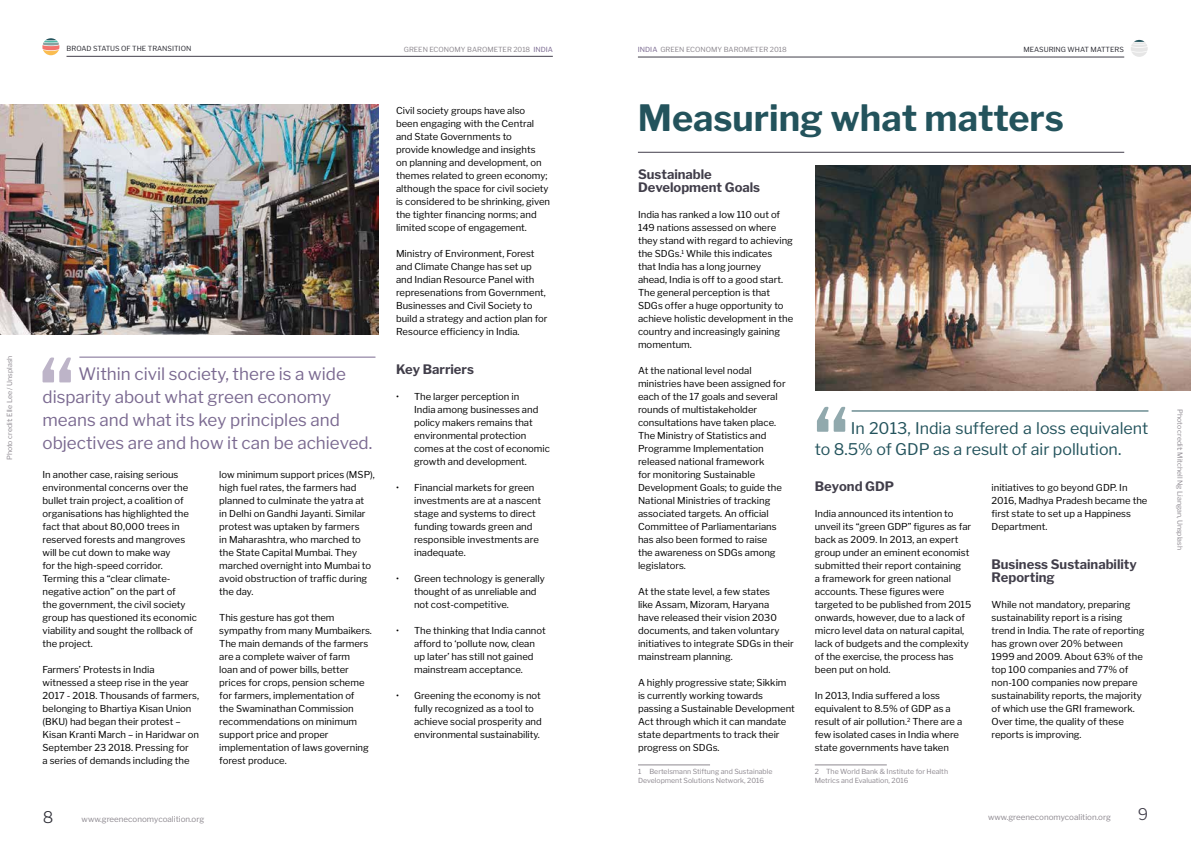
<style>
.page{position:relative;width:1191px;height:842px;background:#fff}
.page>*{position:absolute;margin:0;border:0;box-sizing:border-box;transform-origin:0 0}
.t1{font:700 36px "Libre Franklin";color:#23535c}
.t2{font:17px/23px "Libre Franklin";color:#7b6a91}
.t3{font:16px/21px "Libre Franklin";color:#23535c}
.t4{font:300 16px "Libre Franklin";color:#413e4a}
.t5{font:300 16px "Libre Franklin";color:#2d2d35}
.t6{font:700 13px/13px "Libre Franklin";color:#413e4a}
.t7{font:9.5px/13px "Libre Franklin";color:#000}
.t8{font:8px "Libre Franklin";color:#8e8990}
.t9{font:7px/9px "Libre Franklin";color:#8e8990}
.t10{font:7px "Libre Franklin";color:#2d2d35}
.s1{color:#7b6a91}
</style>
<div class="page">
<hr style="left:67px;top:56px;width:486px;height:1px;background:#413e4a">
<hr style="left:638px;top:57px;width:486px;height:1px;background:#413e4a">
<svg style="left:42px;top:38px;width:17px;height:17px"></svg>
<img style="left:0;top:105px;width:378px;height:229px">
<hr style="left:638px;top:764px;width:72px;height:1px;background:#8e8990">
<hr style="left:814px;top:764px;width:72px;height:1px;background:#8e8990">
<hr style="left:851px;top:410px;width:297px;height:1px;background:#23535c">
<svg style="left:817px;top:407px;width:28px;height:25px"></svg>
<img style="left:815px;top:166px;width:376px;height:224px">
<svg style="left:1131px;top:40px;width:16px;height:17px"></svg>
<hr style="left:79px;top:357px;width:296px;height:1px;background:#7b6a91">
<svg style="left:43px;top:357px;width:28px;height:25px"></svg>
<hr style="left:638px;top:152px;width:486px;height:1px;background:#413e4a">
<p class="t9" style="left:5px;top:460px;width:106px;rotate:-90deg">Photo credit: Elle Lee / Unsplash</p>
<p class="t10" style="left:67px;top:45px;width:126px">BROAD STATUS OF THE TRANSITION</p>
<h2 class="t2" style="left:43px;top:363px;width:331px;text-indent:36px">Within civil society, there is a wide disparity about what green economy means and what its key principles and objectives are and how it can be achieved.</h2>
<p class="t7" style="left:43px;top:468px;width:156px">In another case, raising serious environmental concerns over the bullet train project, a coalition of organisations has highlighted the fact that about 80,000 trees in reserved forests and mangroves will be cut down to make way<br>for the high-speed corridor.<br>Terming this a “clear climate&shy;negative action” on the part of<br>the government, the civil society group has questioned its economic viability and sought the rollback of the project.</p>
<p class="t7" style="left:43px;top:663px;width:158px">Farmers’ Protests in India witnessed a steep rise in the year<br>2017 - 2018. Thousands of farmers, belonging to Bhartiya Kisan Union (BKU) had began their protest –<br>Kisan Kranti March – in Haridwar on<br>September 23 2018. Pressing for<br>a series of demands including the</p>
<p class="t7" style="left:219px;top:468px;width:157px">low minimum support prices (MSP), high fuel rates, the farmers had planned to culminate the yatra at<br>in Delhi on Gandhi Jayanti. Similar protest was uptaken by farmers<br>in Maharashtra, who marched to the State Capital Mumbai. They marched overnight into Mumbai to avoid obstruction of traffic during the day.</p>
<p class="t7" style="left:219px;top:611px;width:154px">This gesture has got them sympathy from many Mumbaikers.<br>The main demands of the farmers are a complete waiver of farm<br>loan and of power bills, better prices for crops, pension scheme for farmers, implementation of<br>the Swaminathan Commission recommendations on minimum support price and proper implementation of laws governing forest produce.</p>
<p class="t9" style="left:404px;top:45px;width:150px">GREEN ECONOMY BAROMETER 2018 <span class="s1">INDIA</span></p>
<p class="t9" style="left:638px;top:45px;width:150px"><span class="s1">INDIA</span> GREEN ECONOMY BAROMETER 2018</p>
<p class="t10" style="left:1023px;top:45px;width:102px">MEASURING WHAT MATTERS</p>
<p class="t7" style="left:396px;top:104px;width:156px">Civil society groups have also<br>been engaging with the Central and State Governments to<br>provide knowledge and insights<br>on planning and development, on themes related to green economy; although the space for civil society is considered to be shrinking, given the tighter financing norms; and limited scope of engagement.</p>
<p class="t7" style="left:396px;top:247px;width:153px">Ministry of Environment, Forest and Climate Change has set up and Indian Resource Panel with represenations from Government,<br>Businesses and Civil Society to build a strategy and action plan for<br>Resource efficiency in India.</p>
<h3 class="t6" style="left:396px;top:363px;width:79px">Key Barriers</h3>
<p class="t7" style="left:414px;top:390px;width:137px;text-indent:-18px">• The larger perception in<br>India among businesses and policy makers remains that environmental protection comes at the cost of economic growth and development.</p>
<p class="t7" style="left:414px;top:481px;width:129px;text-indent:-18px">• Financial markets for green investments are at a nascent stage and systems to direct funding towards green and responsible investments are inadequate.</p>
<p class="t7" style="left:414px;top:572px;width:132px;text-indent:-18px">• Green technology is generally thought of as unreliable and not cost-competitive.</p>
<p class="t7" style="left:414px;top:624px;width:133px;text-indent:-18px">• The thinking that India cannot afford to ‘pollute now, clean up later’ has still not gained mainstream acceptance.</p>
<p class="t7" style="left:414px;top:689px;width:129px;text-indent:-18px">• Greening the economy is not fully recognized as a tool to achieve social prosperity and environmental sustainability.</p>
<h1 class="t1" style="left:638px;top:97px;width:427px">Measuring what matters</h1>
<h3 class="t6" style="left:638px;top:168px;width:124px">Sustainable<br>Development Goals</h3>
<p class="t7" style="left:638px;top:208px;width:157px">India has ranked a low 110 out of<br>149 nations assessed on where they stand with regard to achieving the SDGs.<sup>1</sup> While this indicates<br>that India has a long journey<br>ahead, India is off to a good start.<br>The general perception is that<br>SDGs offer a huge opportunity to achieve holistic development in the country and increasingly gaining momentum.</p>
<p class="t7" style="left:638px;top:364px;width:149px">At the national level nodal ministries have been assigned for each of the 17 goals and several rounds of multistakeholder consultations have taken place.<br>The Ministry of Statistics and<br>Programme Implementation released national framework<br>for monitoring Sustainable<br>Development Goals; to guide the<br>National Ministries of tracking associated targets. An official<br>Committee of Parliamentarians has also been formed to raise<br>the awareness on SDGs among legislators.</p>
<p class="t7" style="left:638px;top:585px;width:157px">At the state level, a few states<br>like Assam, Mizoram, Haryana<br>have released their vision 2030 documents, and taken voluntary initiatives to integrate SDGs in their mainstream planning.</p>
<p class="t7" style="left:638px;top:676px;width:158px">A highly progressive state; Sikkim is currently working towards passing a Sustainable Development<br>Act through which it can mandate state departments to track their progress on SDGs.</p>
<p class="t9" style="left:638px;top:767px;width:136px">1 Bertelsmann Stiftung and Sustainable<br>Development Solutions Network, 2016</p>
<h3 class="t3" style="left:814px;top:418px;width:335px;text-indent:36px">In 2013, India suffered a loss equivalent to 8.5% of GDP as a result of air pollution.</h3>
<h3 class="t6" style="left:814px;top:480px;width:81px">Beyond GDP</h3>
<p class="t7" style="left:814px;top:507px;width:158px">India announced its intention to unveil its “green GDP” figures as far back as 2009. In 2013, an expert group under an eminent economist submitted their report containing<br>a framework for green national accounts. These figures were targeted to be published from 2015 onwards, however, due to a lack of micro level data on natural capital, lack of budgets and the complexity of the exercise, the process has been put on hold.</p>
<p class="t7" style="left:814px;top:689px;width:149px">In 2013, India suffered a loss equivalent to 8.5% of GDP as a result of air pollution.<sup>2</sup> There are a few isolated cases in India where state governments have taken</p>
<p class="t9" style="left:814px;top:767px;width:135px">2 The World Bank &amp; Institute for Health<br>Metrics and Evaluation, 2016</p>
<p class="t7" style="left:991px;top:481px;width:157px">initiatives to go beyond GDP. In<br>2016, Madhya Pradesh became the first state to set up a Happiness<br>Department.</p>
<h3 class="t6" style="left:991px;top:558px;width:147px">Business Sustainability<br>Reporting</h3>
<p class="t7" style="left:991px;top:598px;width:154px">While not mandatory, preparing sustainability report is a rising trend in India. The rate of reporting has grown over 20% between<br>1999 and 2009. About 63% of the top 100 companies and 77% of non-100 companies now prepare sustainability reports, the majority of which use the GRI framework.<br>Over time, the quality of these reports is improving.</p>
<h3 class="t5" style="left:43px;top:807px;width:12px">8</h3>
<p class="t8" style="left:82px;top:814px;width:124px">www.greeneconomycoalition.org</p>
<p class="t8" style="left:988px;top:812px;width:124px">www.greeneconomycoalition.org</p>
<h3 class="t4" style="left:1137px;top:804px;width:12px">9</h3>
<p class="t9" style="left:1184px;top:409px;width:142px;rotate:90deg">Photo credit: Mitchell Ng Liangan, Unsplash</p>
</div>
